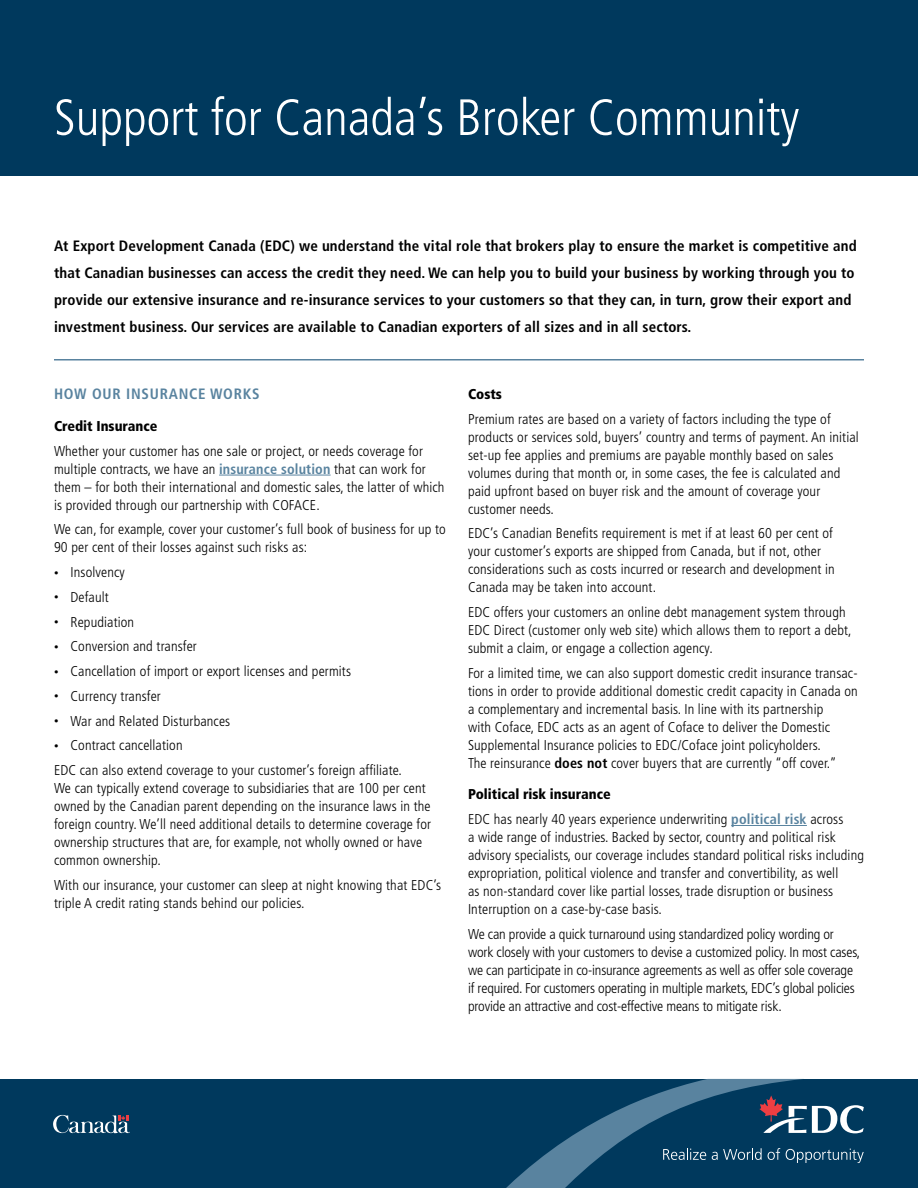
<style>
.page{position:relative;width:918px;height:1188px;background:#fff}
.page>*{position:absolute;margin:0;border:0;box-sizing:border-box;transform-origin:0 0}
.t1{font:300 condensed 51px "Frutiger LT";color:#fff}
.t2{font:700 condensed 15px/27px "Frutiger LT";letter-spacing:.01em;color:#000}
.t3{font:700 condensed 15px "Frutiger LT";letter-spacing:.05em;color:#59839f}
.t4{font:300 condensed 14.25px/18px "Frutiger LT";letter-spacing:.01em;color:#000}
.t5{font:300 condensed 14.25px/18px "Frutiger LT";letter-spacing:-.01em;color:#000}
.t6{font:900 condensed 14.25px "Frutiger LT";color:#000}
.s1{font-weight:700;color:#59839f}
.s2{font-size:9px}
.s3{font-weight:700}
.s4{font-weight:900}
</style>
<div class="page">
<div style="left:0;top:1079px;width:918px;height:109px;background:#00395d"></div>
<svg style="left:53px;top:1114px;width:77px;height:20px"></svg>
<svg style="left:506px;top:1079px;width:358px;height:109px"></svg>
<div style="left:0;top:0;width:918px;height:176px;background:#00395d"></div>
<hr style="left:54px;top:359px;width:810px;height:2px;background:#59839f">
<hr style="left:219px;top:475px;width:112px;height:1px;background:#59839f">
<hr style="left:731px;top:825px;width:76px;height:1px;background:#59839f">
<h1 class="t1" style="left:54px;top:88px;width:747px">Support for Canada’s Broker Community</h1>
<p class="t2" style="left:54px;top:232px;width:804px">At Export Development Canada (EDC) we understand the vital role that brokers play to ensure the market is competitive and that Canadian businesses can access the credit they need. We can help you to build your business by working through you to provide our extensive insurance and re-insurance services to your customers so that they can, in turn, grow their export and investment business. Our services are available to Canadian exporters of all sizes and in all sectors.</p>
<p class="t3" style="left:54px;top:385px;width:207px">How our insurance wo rks</p>
<p class="t6" style="left:54px;top:417px;width:105px">Credit Insurance</p>
<p class="t4" style="left:54px;top:442px;width:392px">Whether your customer has one sale or project, or needs coverage for multiple contracts, we have an <span class="s1">insurance solution</span> that can work for them – for both their international and domestic sales, the latter of which is provided through our partnership with COFACE.</p>
<p class="t4" style="left:54px;top:521px;width:393px">We can, for example, cover your customer’s full book of business for up to<br>90 per cent of their losses against such risks as:</p>
<p class="t4" style="left:54px;top:563px;width:72px"><span class="s2">•</span> Insolvency</p>
<p class="t4" style="left:54px;top:588px;width:56px"><span class="s2">•</span> Default</p>
<p class="t4" style="left:54px;top:613px;width:82px"><span class="s2">•</span> Repudiation</p>
<p class="t4" style="left:54px;top:638px;width:144px"><span class="s2">•</span> Conversion and transfer</p>
<p class="t4" style="left:54px;top:662px;width:299px"><span class="s2">•</span> Cancellation of import or export licenses and permits</p>
<p class="t4" style="left:54px;top:687px;width:108px"><span class="s2">•</span> Currency transfer</p>
<p class="t4" style="left:54px;top:712px;width:178px"><span class="s2">•</span> War and Related Disturbances</p>
<p class="t4" style="left:54px;top:733px;width:349px;line-height:24.8px"><span class="s2">•</span> Contract cancellation<br>EDC can also extend coverage to your customer’s foreign affiliate.</p>
<p class="t4" style="left:54px;top:779px;width:379px">We can typically extend coverage to subsidiaries that are 100 per cent owned by the Canadian parent depending on the insurance laws in the foreign country. We’ll need additional details to determine coverage for ownership structures that are, for example, not wholly owned or have common ownership.</p>
<p class="t4" style="left:54px;top:876px;width:389px">With our insurance, your customer can sleep at night knowing that EDC’s triple A credit rating stands behind our policies.</p>
<p class="t6" style="left:468px;top:385px;width:36px">Costs</p>
<p class="t4" style="left:468px;top:410px;width:392px">Premium rates are based on a variety of factors including the type of products or services sold, buyers’ country and terms of payment. An initial set-up fee applies and premiums are payable monthly based on sales volumes during that month or, in some cases, the fee is calculated and paid upfront based on buyer risk and the amount of coverage your customer needs.</p>
<p class="t4" style="left:468px;top:525px;width:368px">EDC’s Canadian Benefits requirement is met if at least 60 per cent of your customer’s exports are shipped from Canada, but if not, other considerations such as costs incurred or research and development in Canada may be taken into account.</p>
<p class="t4" style="left:468px;top:603px;width:385px">EDC offers your customers an online debt management system through<br>EDC Direct (customer only web site) which allows them to report a debt, submit a claim, or engage a collection agency.</p>
<p class="t4" style="left:468px;top:664px;width:391px">For a limited time, we can also support domestic credit insurance transac&shy;tions in order to provide additional domestic credit capacity in Canada on a complementary and incremental basis. In line with its partnership<br>with Coface, EDC acts as an agent of Coface to deliver the Domestic Supplemental Insurance policies to EDC/Coface joint policyholders.<br>The reinsurance <span class="s3">does not</span> cover buyers that are currently “off cover.”</p>
<p class="t4" style="left:468px;top:782px;width:377px;line-height:24.8px"><span class="s4">Political risk insurance<br></span>EDC has nearly 40 years experience underwriting <span class="s1">political risk</span> across</p>
<p class="t4" style="left:468px;top:828px;width:398px">a wide range of industries. Backed by sector, country and political risk advisory specialists, our coverage includes standard political risks including expropriation, political violence and transfer and convertibility, as well<br>as non-standard cover like partial losses, trade disruption or business Interruption on a case-by-case basis.</p>
<p class="t5" style="left:468px;top:925px;width:394px">We can provide a quick turnaround using standardized policy wording or work closely with your customers to devise a customized policy. In most cases, we can participate in co-insurance agreements as well as offer sole coverage if required. For customers operating in multiple markets, EDC’s global policies provide an attractive and cost-effective means to mitigate risk.</p>
</div>
